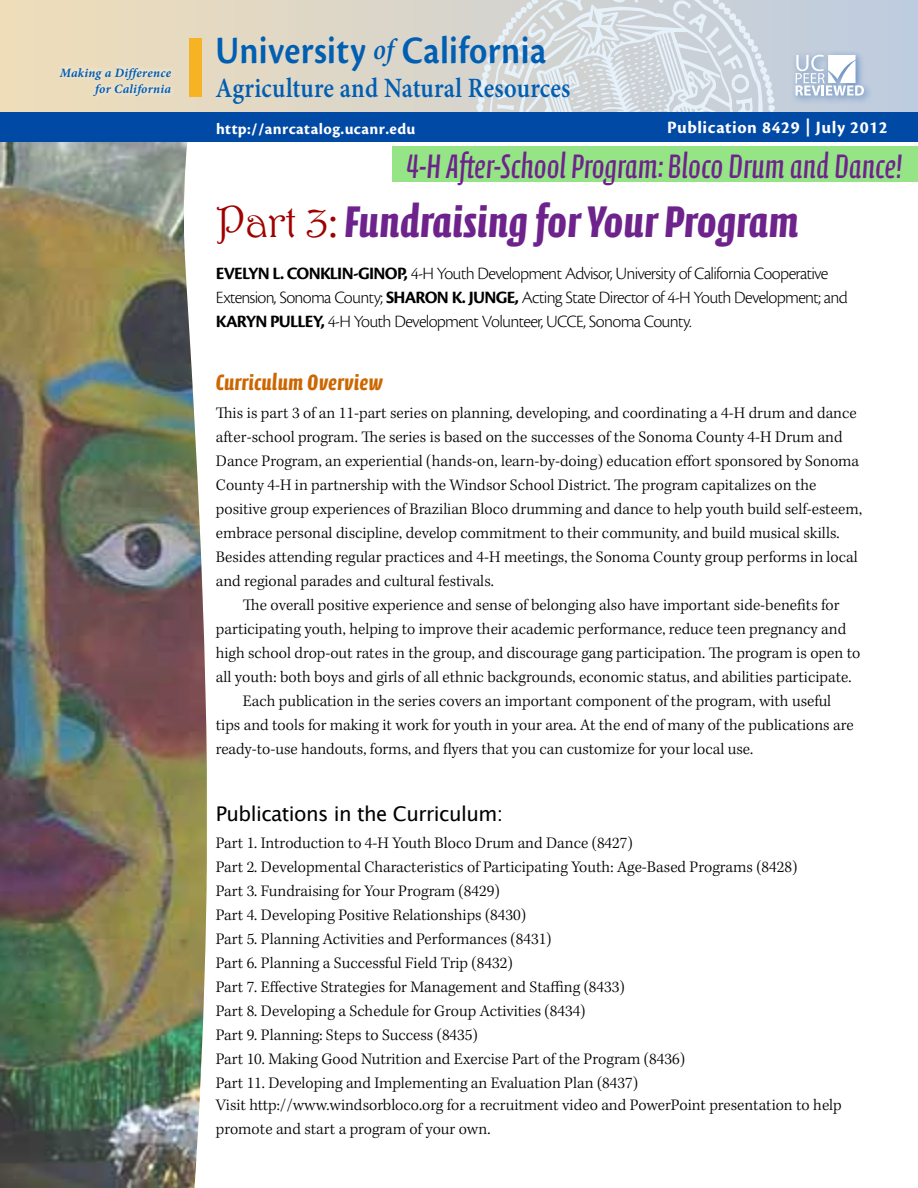
<style>
.page{position:relative;width:918px;height:1188px;background:#fff}
.page>*{position:absolute;margin:0;border:0;box-sizing:border-box;transform-origin:0 0}
.t1{font:700 45px "Calcite Pro";color:#6e238c}
.t2{font:600 40.35px "Cronos Pro";letter-spacing:.01em;color:#005eb3;scale:.89 1}
.t3{font:34.5px "Calcite Pro";color:#6e238c}
.t4{font:600 28.05px "Minion Pro";letter-spacing:.01em;color:#005eb3;scale:.87 1}
.t5{font:700 22.5px "Calcite Pro";letter-spacing:.01em;color:#c60}
.t6{font:20.25px "Lucida Grande";letter-spacing:-.025em;color:#000}
.t7{font:300 18px/24px "Cronos Pro";letter-spacing:-.04em;color:#000}
.t8{font:700 18px "Cronos Pro";letter-spacing:.03em;color:#fff}
.t9{font:300 16.5px/24px "Kepler Std";color:#000}
.t10{font:700 16.5px "Cronos Pro";letter-spacing:.025em;color:#fff}
.t11{font:italic 700 12.75px/16.5px "Minion Pro";letter-spacing:.02em;color:#005eb3;text-align:right}
.s1{font-family:"Minion Pro";font-style:italic;font-size:29.55px}
.s2{font-family:"Harrington";font-weight:400;color:#a00000}
.s3{font-weight:700}
</style>
<div class="page">
<img style="left:0;top:142px;width:207px;height:1046px">
<svg style="left:0;top:0;width:918px;height:112px;background:#dbd6c8"></svg>
<div style="left:791px;top:50px;width:82px;height:55px;background:#0049a5;opacity:.5"></div>
<svg style="left:796px;top:55px;width:68px;height:41px"></svg>
<svg style="left:476px;top:0;width:301px;height:112px;background:#d5dbdf"></svg>
<div style="left:189px;top:38px;width:13px;height:59px;background:#f6b424"></div>
<div style="left:55px;top:63px;width:120px;height:38px;background:#fff;opacity:.74"></div>
<div style="left:0;top:112px;width:918px;height:30px;background:#0049a5"></div>
<div style="left:393px;top:146px;width:525px;height:36px;background:#95e586"></div>
<p class="t11" style="left:60px;top:64px;width:113px">Making a Difference for California</p>
<h2 class="t2" style="left:215px;top:27px;width:373px">University <span class="s1">of</span> California</h2>
<h3 class="t4" style="left:215px;top:68px;width:409px">Agriculture and Natural Resources</h3>
<p class="t10" style="left:216px;top:119px;width:201px">http://anrcatalog.ucanr.edu</p>
<p class="t8" style="left:667px;top:117px;width:222px">Publication 8429 | July 2012</p>
<h3 class="t3" style="left:406px;top:146px;width:498px">4-H After-School Program: Bloco Drum and Dance!</h3>
<h1 class="t1" style="left:216px;top:195px;width:584px"><span class="s2">Part 3:</span> Fundraising for Your Program</h1>
<p class="t7" style="left:216px;top:261px;width:633px"><span class="s3">EVELYN L. CONKLIN-GINOP,</span> 4-H Youth Development Advisor, University of California Cooperative<br>Extension, Sonoma County; <span class="s3">SHARON K. JUNGE,</span> Acting State Director of 4-H Youth Development; and<br><span class="s3">KARYN PULLEY,</span> 4-H Youth Development Volunteer, UCCE, Sonoma County.</p>
<h3 class="t5" style="left:216px;top:370px;width:168px">Curriculum Overview</h3>
<p class="t9" style="left:216px;top:402px;width:648px">This is part 3 of an 11-part series on planning, developing, and coordinating a 4-H drum and dance after-school program. The series is based on the successes of the Sonoma County 4-H Drum and Dance Program, an experiential (hands-on, learn-by-doing) education effort sponsored by Sonoma County 4-H in partnership with the Windsor School District. The program capitalizes on the positive group experiences of Brazilian Bloco drumming and dance to help youth build self-esteem, embrace personal discipline, develop commitment to their community, and build musical skills.<br>Besides attending regular practices and 4-H meetings, the Sonoma County group performs in local and regional parades and cultural festivals.</p>
<p class="t9" style="left:243px;top:594px;width:598px">The overall positive experience and sense of belonging also have important side-benefits for</p>
<p class="t9" style="left:216px;top:618px;width:632px">participating youth, helping to improve their academic performance, reduce teen pregnancy and</p>
<p class="t9" style="left:216px;top:642px;width:646px">high school drop-out rates in the group, and discourage gang participation. The program is open to</p>
<p class="t9" style="left:216px;top:666px;width:637px">all youth: both boys and girls of all ethnic backgrounds, economic status, and abilities participate.</p>
<p class="t9" style="left:243px;top:690px;width:590px">Each publication in the series covers an important component of the program, with useful</p>
<p class="t9" style="left:216px;top:714px;width:639px">tips and tools for making it work for youth in your area. At the end of many of the publications are</p>
<p class="t9" style="left:216px;top:738px;width:539px">ready-to-use handouts, forms, and flyers that you can customize for your local use.</p>
<p class="t6" style="left:216px;top:802px;width:289px">Publications in the Curriculum:</p>
<p class="t9" style="left:216px;top:831px;width:583px">Part 1. Introduction to 4-H Youth Bloco Drum and Dance (8427)<br>Part 2. Developmental Characteristics of Participating Youth: Age-Based Programs (8428)<br>Part 3. Fundraising for Your Program (8429)<br>Part 4. Developing Positive Relationships (8430)<br>Part 5. Planning Activities and Performances (8431)<br>Part 6. Planning a Successful Field Trip (8432)<br>Part 7. Effective Strategies for Management and Staffing (8433)<br>Part 8. Developing a Schedule for Group Activities (8434)<br>Part 9. Planning: Steps to Success (8435)<br>Part 10. Making Good Nutrition and Exercise Part of the Program (8436)<br>Part 11. Developing and Implementing an Evaluation Plan (8437)</p>
<p class="t9" style="left:216px;top:1094px;width:627px">Visit http://www.windsorbloco.org for a recruitment video and PowerPoint presentation to help promote and start a program of your own.</p>
</div>
